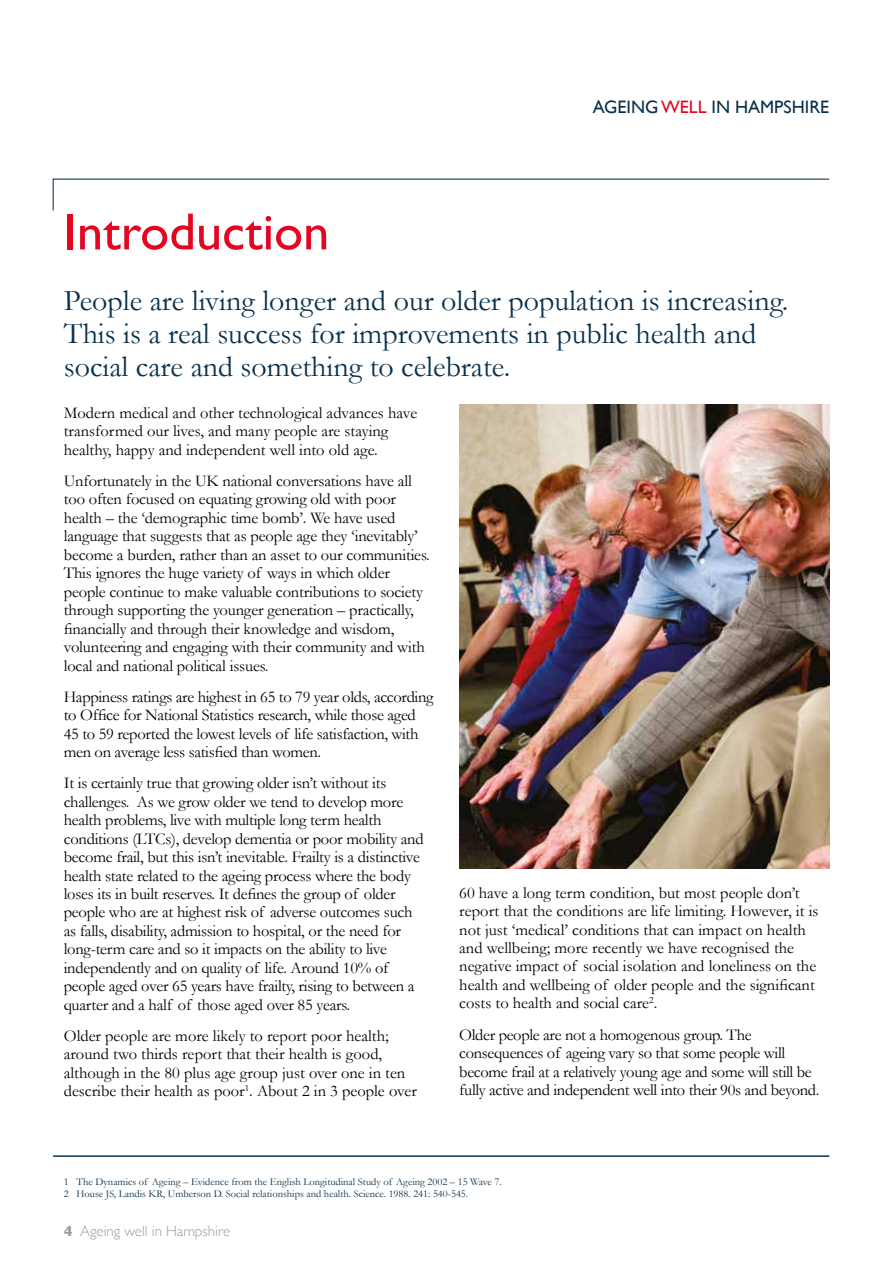
<style>
.page{position:relative;width:893px;height:1263px;background:#fff}
.page>*{position:absolute;margin:0;border:0;box-sizing:border-box;transform-origin:0 0}
.t1{font:52.5px "Gill Sans";color:#e40520}
.t2{font:30px/33px "Garamond";color:#09314c}
.t3{font:18px "Gill Sans";color:#09314c}
.t4{font:16.5px/18.5px "Garamond";letter-spacing:-.01em;color:#000}
.t5{font:300 15px "Gill Sans";color:#9d9d9c}
.t6{font:10.5px/12px "Garamond";color:#09314c}
.s1{color:#e40520}
.s2{font-weight:700}
</style>
<div class="page">
<svg style="left:52px;top:178px;width:778px;height:33px"></svg>
<hr style="left:53px;top:1155px;width:776px;height:2px;background:#09314c">
<img style="left:459px;top:404px;width:370px;height:464px">
<h1 class="t1" style="left:64px;top:201px;width:267px">Introduction</h1>
<p class="t3" style="left:593px;top:96px;width:238px">AGEING <span class="s1">WELL</span> IN HAMPSHIRE</p>
<h2 class="t2" style="left:64px;top:284px;width:726px">People are living longer and our older population is increasing.<br>This is a real success for improvements in public health and social care and something to celebrate.</h2>
<p class="t4" style="left:64px;top:403px;width:355px">Modern medical and other technological advances have transformed our lives, and many people are staying healthy, happy and independent well into old age.</p>
<p class="t4" style="left:64px;top:471px;width:368px">Unfortunately in the UK national conversations have all too often focused on equating growing old with poor health – the ‘demographic time bomb’. We have used language that suggests that as people age they ‘inevitably’ become a burden, rather than an asset to our communities.<br>This ignores the huge variety of ways in which older people continue to make valuable contributions to society through supporting the younger generation – practically, financially and through their knowledge and wisdom, volunteering and engaging with their community and with local and national political issues.</p>
<p class="t4" style="left:64px;top:687px;width:371px">Happiness ratings are highest in 65 to 79 year olds, according to Office for National Statistics research, while those aged 45 to 59 reported the lowest levels of life satisfaction, with men on average less satisfied than women.</p>
<p class="t4" style="left:64px;top:774px;width:361px">It is certainly true that growing older isn’t without its challenges. As we grow older we tend to develop more health problems, live with multiple long term health conditions (LTCs), develop dementia or poor mobility and become frail, but this isn’t inevitable. Frailty is a distinctive health state related to the ageing process where the body loses its in built reserves. It defines the group of older people who are at highest risk of adverse outcomes such as falls, disability, admission to hospital, or the need for long-term care and so it impacts on the ability to live independently and on quality of life. Around 10% of people aged over 65 years have frailty, rising to between a quarter and a half of those aged over 85 years.</p>
<p class="t4" style="left:64px;top:1026px;width:355px">Older people are more likely to report poor health; around two thirds report that their health is good, although in the 80 plus age group just over one in ten describe their health as poor<sup>1</sup>. About 2 in 3 people over</p>
<p class="t4" style="left:459px;top:883px;width:361px">60 have a long term condition, but most people don’t report that the conditions are life limiting. However, it is not just ‘medical’ conditions that can impact on health and wellbeing; more recently we have recognised the negative impact of social isolation and loneliness on the health and wellbeing of older people and the significant costs to health and social care<sup>2</sup>.</p>
<p class="t4" style="left:459px;top:1025px;width:362px">Older people are not a homogenous group. The consequences of ageing vary so that some people will become frail at a relatively young age and some will still be fully active and independent well into their 90s and beyond.</p>
<p class="t6" style="left:64px;top:1176px;width:439px">1 The Dynamics of Ageing – Evidence from the English Longitudinal Study of Ageing 2002 – 15 Wave 7.<br>2 House JS, Landis KR, Umberson D. Social relationships and health. Science. 1988. 241: 540-545.</p>
<p class="t5" style="left:64px;top:1219px;width:168px"><span class="s2">4</span> Ageing well in Hampshire</p>
</div>
